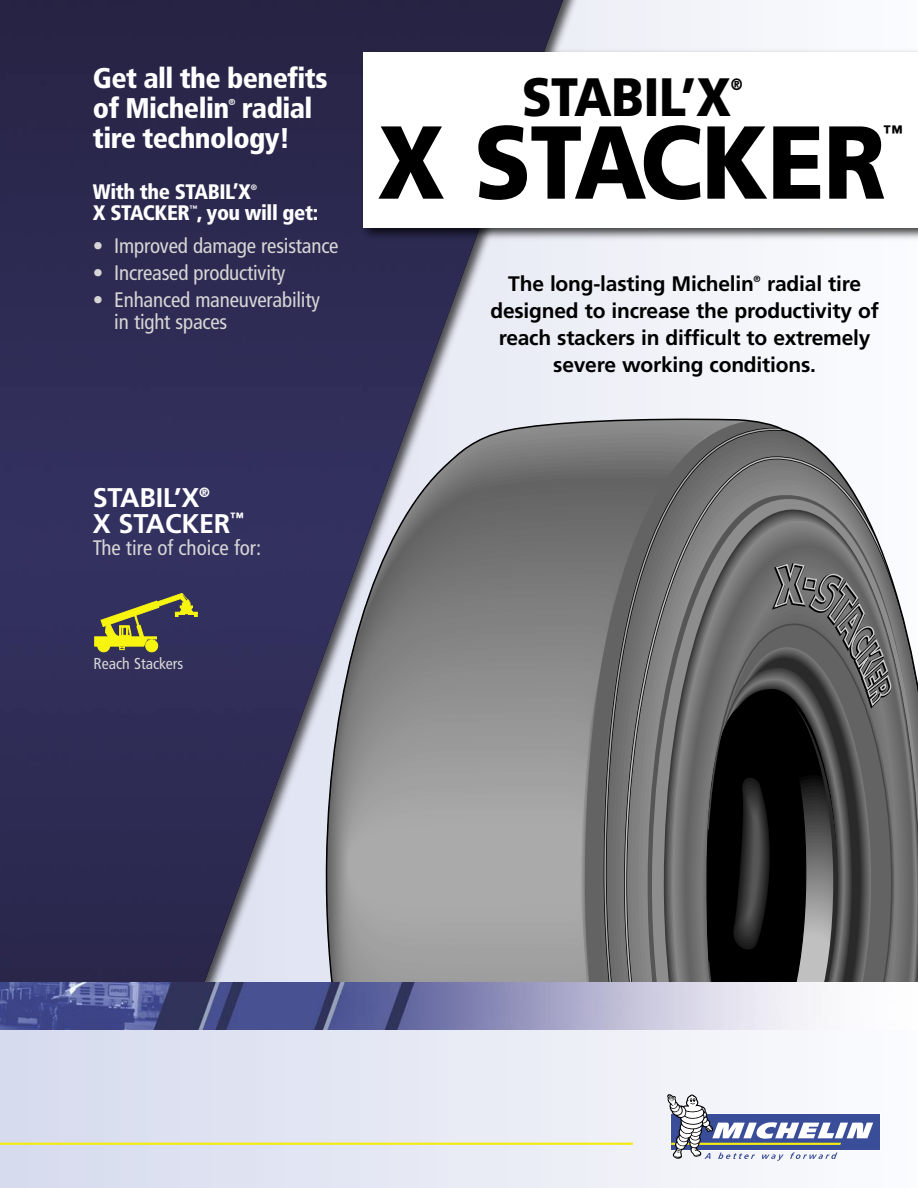
<style>
.page{position:relative;width:918px;height:1188px;background:#fff}
.page>*{position:absolute;margin:0;border:0;box-sizing:border-box;transform-origin:0 0}
.t1{font:900 103.5px "Frutiger";letter-spacing:-.01em;color:#000;scale:.9 1}
.t2{font:900 54px "Frutiger";letter-spacing:-.01em;color:#000;scale:.9 1}
.t3{font:900 condensed 28.5px/30px "Frutiger";letter-spacing:-.02em;color:#fff}
.t4{font:700 27px/25.5px "Frutiger";letter-spacing:-.01em;color:#fff}
.t5{font:700 21px "Frutiger";letter-spacing:-.01em;color:#000}
.t6{font:condensed 21px/22.5px "Frutiger";letter-spacing:-.01em;color:#d6d6d6}
.t7{font:900 condensed 21px "Frutiger";letter-spacing:-.02em;color:#fff}
.t8{font:900 19.5px "Frutiger";color:#000}
.t9{font:900 16.5px "Frutiger";color:#000;scale:.9 1}
._1_icon_name{font:condensed 15.75px "Frutiger";color:#d6d6d6}
.t10{font:700 9px "Frutiger";color:#000}
.t11{font:900 condensed 8.7px "Frutiger";color:#fff}
.t12{font:900 condensed 7.8px "Frutiger";color:#fff}
</style>
<div class="page">
<div style="left:0;top:0;width:918px;height:1000px;background:#f4f5fa"></div>
<img style="left:0;top:0;width:567px;height:983px">
<div style="left:359px;top:47px;width:559px;height:196px;background:#000;opacity:.75"></div>
<div style="left:363px;top:53px;width:555px;height:175px;background:#fff"></div>
<div style="left:0;top:986px;width:918px;height:202px;background:linear-gradient(to right,#d6daec,#fbfcfd)"></div>
<svg style="left:667px;top:1094px;width:214px;height:67px"></svg>
<hr style="left:0;top:1143px;width:633px;height:2px;background:#f4eb16">
<svg style="left:326px;top:419px;width:592px;height:564px;background:#787879"></svg>
<img style="left:0;top:983px;width:918px;height:47px">
<div style="left:98px;top:640px;width:12px;height:12px;background:#f7f410;border-radius:50%"></div>
<div style="left:97px;top:640px;width:13px;height:12px;border:1px solid #f7f410;border-radius:50%"></div>
<div style="left:146px;top:640px;width:12px;height:12px;background:#f7f410;border-radius:50%"></div>
<div style="left:145px;top:640px;width:13px;height:12px;border:1px solid #f7f410;border-radius:50%"></div>
<div style="left:119px;top:642px;width:6px;height:8px;border:1px solid #f7f410"></div>
<svg style="left:94px;top:593px;width:104px;height:55px;background:#6e6c46"></svg>
<p class="t3" style="left:93px;top:63px;width:236px">Get all the benefits of Michelin radial</p>
<p class="t11" style="left:229px;top:97px;width:8px">®</p>
<p class="t3" style="left:93px;top:123px;width:199px">tire technology!</p>
<p class="t7" style="left:93px;top:179px;width:160px">With the STABIL’X</p>
<p class="t12" style="left:251px;top:182px;width:8px">®</p>
<p class="t7" style="left:93px;top:200px;width:227px">X STACKER , you will get:</p>
<p class="t12" style="left:190px;top:203px;width:9px">™</p>
<p class="t6" style="left:93px;top:234px;width:247px">• Improved damage resistance</p>
<p class="t6" style="left:93px;top:261px;width:194px">• Increased productivity</p>
<p class="t6" style="left:114px;top:288px;width:207px;text-indent:-21px">• Enhanced maneuverability in tight spaces</p>
<p class="t2" style="left:522px;top:64px;width:234px">STABIL’X</p>
<p class="t9" style="left:731px;top:74px;width:15px">®</p>
<p class="t1" style="left:378px;top:100px;width:566px">X STACKER</p>
<p class="t8" style="left:883px;top:120px;width:21px">™</p>
<p class="t5" style="left:508px;top:272px;width:247px">The long-lasting Michelin</p>
<p class="t10" style="left:753px;top:274px;width:9px">®</p>
<p class="t5" style="left:767px;top:272px;width:95px">radial tire</p>
<p class="t5" style="left:490px;top:299px;width:390px">designed to increase the productivity of</p>
<p class="t5" style="left:499px;top:326px;width:373px">reach stackers in difficult to extremely</p>
<p class="t5" style="left:553px;top:353px;width:264px">severe working conditions.</p>
<p class="t4" style="left:93px;top:485px;width:152px">STABIL’X<sup>®<br></sup>X STACKER<sup>™</sup></p>
<p class="t6" style="left:93px;top:537px;width:170px">The tire of choice for:</p>
<p class="_1_icon_name" style="left:94px;top:655px;width:91px">Reach Stackers</p>
</div>
